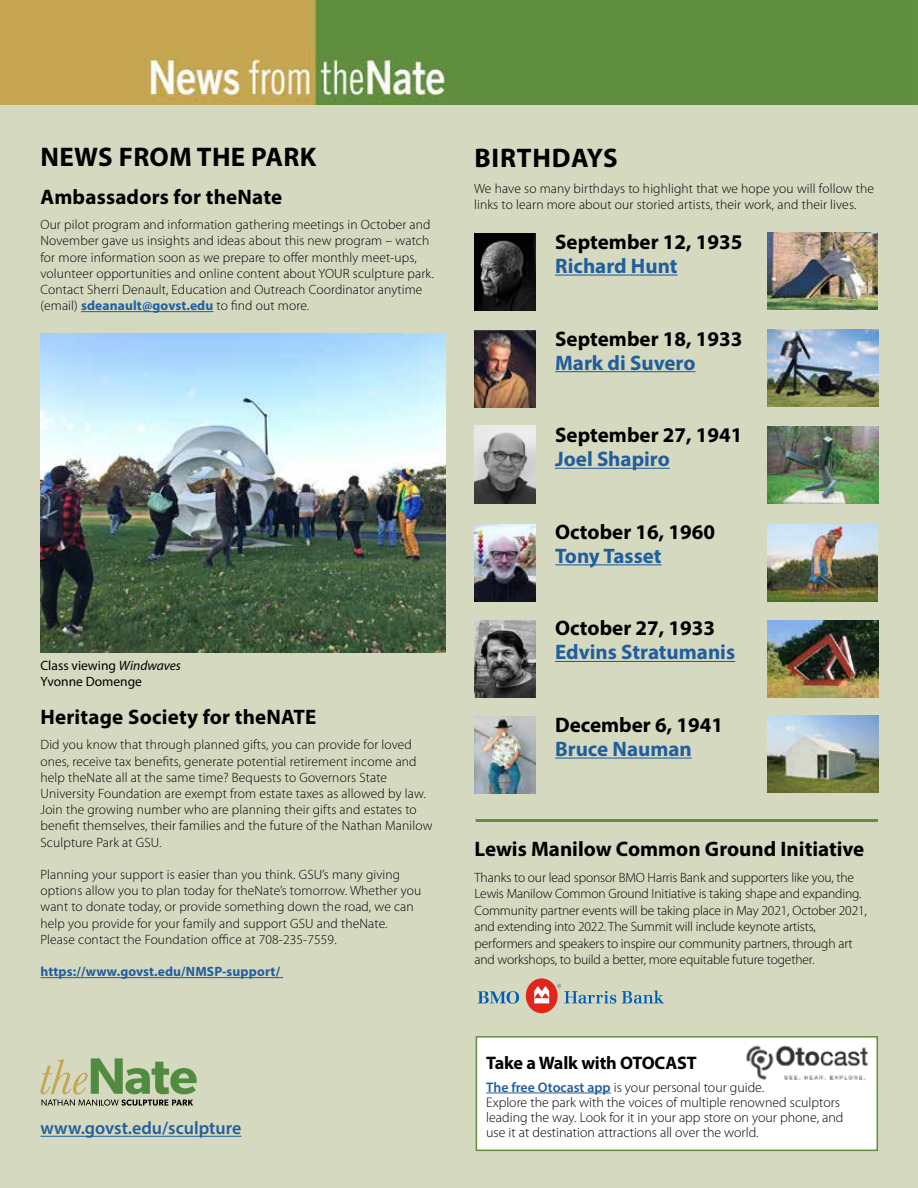
<style>
.page{position:relative;width:918px;height:1188px;background:#fff}
.page>*{position:absolute;margin:0;border:0;box-sizing:border-box;transform-origin:0 0}
.t1{font:700 27px "Myriad Pro";letter-spacing:.01em;color:#000}
.t2{font:700 27px "Myriad Pro";letter-spacing:.03em;color:#000}
.t3{font:700 21px "Myriad Pro";color:#000}
.t4{font:700 21px "Myriad Pro";color:#215e9e}
.t5{font:700 18.15px "Myriad Pro";letter-spacing:-.01em;color:#000}
.t6{font:600 18px "Myriad Pro";color:#215e9e}
.t7{font:300 13.95px/15.1px "Myriad Pro";color:#000}
.t8{font:300 13.5px/16.2px "Myriad Pro";letter-spacing:.01em;color:#000}
.t9{font:300 13.5px/16.5px "Myriad Pro";letter-spacing:-.01em;color:#000}
.t10{font:700 13.5px "Myriad Pro";letter-spacing:.01em;color:#215e9e}
.t11{font:13.5px/16.2px "Myriad Pro";color:#000}
.s1{font-weight:700;color:#215e9e}
.s2{font-style:italic}
.s3{font-weight:600;color:#215e9e}
</style>
<div class="page">
<div style="left:0;top:103px;width:918px;height:1085px;background:#d5d9c0"></div>
<hr style="left:81px;top:311px;width:133px;height:1px;background:#215e9e">
<hr style="left:40px;top:977px;width:243px;height:1px;background:#215e9e">
<img style="left:0;top:0;width:918px;height:105px">
<img style="left:40px;top:334px;width:406px;height:318px">
<hr style="left:555px;top:275px;width:123px;height:1px;background:#215e9e">
<hr style="left:555px;top:371px;width:141px;height:1px;background:#215e9e">
<hr style="left:555px;top:468px;width:115px;height:1px;background:#215e9e">
<hr style="left:555px;top:564px;width:107px;height:1px;background:#215e9e">
<hr style="left:555px;top:661px;width:180px;height:1px;background:#215e9e">
<hr style="left:555px;top:758px;width:137px;height:1px;background:#215e9e">
<img style="left:474px;top:234px;width:62px;height:77px">
<img style="left:767px;top:232px;width:111px;height:77px">
<img style="left:474px;top:331px;width:62px;height:77px">
<img style="left:474px;top:426px;width:62px;height:77px">
<img style="left:474px;top:524px;width:62px;height:78px">
<img style="left:474px;top:620px;width:62px;height:77px">
<img style="left:474px;top:716px;width:62px;height:77px">
<div style="left:476px;top:1036px;width:402px;height:115px;background:#fff;border:2px solid #628f3e"></div>
<img style="left:746px;top:1045px;width:122px;height:35px">
<hr style="left:486px;top:1093px;width:125px;height:1px;background:#215e9e">
<svg style="left:40px;top:1058px;width:157px;height:48px"></svg>
<hr style="left:40px;top:1136px;width:201px;height:1px;background:#215e9e">
<img style="left:768px;top:329px;width:110px;height:78px">
<img style="left:768px;top:427px;width:110px;height:77px">
<img style="left:767px;top:524px;width:111px;height:78px">
<img style="left:768px;top:620px;width:110px;height:77px">
<img style="left:768px;top:716px;width:110px;height:77px">
<svg style="left:478px;top:991px;width:41px;height:13px"></svg>
<div style="left:526px;top:978px;width:32px;height:35px;background:#e1251b;border-radius:50%"></div>
<svg style="left:534px;top:986px;width:15px;height:17px"></svg>
<svg style="left:622px;top:991px;width:42px;height:13px"></svg>
<svg style="left:557px;top:984px;width:59px;height:20px"></svg>
<hr style="left:476px;top:819px;width:402px;height:3px;background:#628f3e">
<h1 class="t1" style="left:40px;top:139px;width:277px">NEWS FROM THE PARK</h1>
<h2 class="t3" style="left:40px;top:183px;width:243px">Ambassadors for theNate</h2>
<p class="t8" style="left:40px;top:217px;width:395px">Our pilot program and information gathering meetings in October and November gave us insights and ideas about this new program – watch for more information soon as we prepare to offer monthly meet-ups, volunteer opportunities and online content about YOUR sculpture park.<br>Contact Sherri Denault, Education and Outreach Coordinator anytime (email) <span class="s1">sdeanault@govst.edu</span> to find out more.</p>
<p class="t11" style="left:40px;top:657px;width:142px">Class viewing <span class="s2">Windwaves<br></span>Yvonne Domenge</p>
<h2 class="t3" style="left:40px;top:704px;width:277px">Heritage Society for theNATE</h2>
<p class="t8" style="left:40px;top:737px;width:393px">Did you know that through planned gifts, you can provide for loved ones, receive tax benefits, generate potential retirement income and help theNate all at the same time? Bequests to Governors State University Foundation are exempt from estate taxes as allowed by law.<br>Join the growing number who are planning their gifts and estates to benefit themselves, their families and the future of the Nathan Manilow Sculpture Park at GSU.</p>
<p class="t8" style="left:40px;top:867px;width:382px">Planning your support is easier than you think. GSU’s many giving options allow you to plan today for theNate’s tomorrow. Whether you want to donate today, or provide something down the road, we can help you provide for your family and support GSU and theNate.<br>Please contact the Foundation office at 708-235-7559.</p>
<p class="t10" style="left:40px;top:963px;width:241px">https://www.govst.edu/NMSP-support/</p>
<h1 class="t2" style="left:474px;top:141px;width:145px">BIRTHDAYS</h1>
<p class="t8" style="left:474px;top:180px;width:402px">We have so many birthdays to highlight that we hope you will follow the links to learn more about our storied artists, their work, and their lives.</p>
<h2 class="t3" style="left:555px;top:228px;width:189px">September 12, 1935</h2>
<h2 class="t4" style="left:555px;top:252px;width:124px">Richard Hunt</h2>
<h2 class="t3" style="left:555px;top:325px;width:189px">September 18, 1933</h2>
<h2 class="t4" style="left:555px;top:349px;width:142px">Mark di Suvero</h2>
<h2 class="t3" style="left:555px;top:421px;width:189px">September 27, 1941</h2>
<h2 class="t4" style="left:555px;top:445px;width:116px">Joel Shapiro</h2>
<h2 class="t3" style="left:555px;top:518px;width:162px">October 16, 1960</h2>
<h2 class="t4" style="left:555px;top:542px;width:108px">Tony Tasset</h2>
<h2 class="t3" style="left:555px;top:615px;width:162px">October 27, 1933</h2>
<h2 class="t4" style="left:555px;top:639px;width:182px">Edvins Stratumanis</h2>
<h2 class="t3" style="left:555px;top:711px;width:170px">December 6, 1941</h2>
<h2 class="t4" style="left:555px;top:735px;width:138px">Bruce Nauman</h2>
<h2 class="t3" style="left:475px;top:836px;width:391px">Lewis Manilow Common Ground Initiative</h2>
<p class="t9" style="left:475px;top:869px;width:394px">Thanks to our lead sponsor BMO Harris Bank and supporters like you, the Lewis Manilow Common Ground Initiative is taking shape and expanding.<br>Community partner events will be taking place in May 2021, October 2021, and extending into 2022. The Summit will include keynote artists, performers and speakers to inspire our community partners, through art and workshops, to build a better, more equitable future together.</p>
<h3 class="t5" style="left:486px;top:1051px;width:212px">Take a Walk with OTOCAST</h3>
<p class="t7" style="left:486px;top:1080px;width:359px"><span class="s3">The free Otocast app</span> is your personal tour guide.<br>Explore the park with the voices of multiple renowned sculptors leading the way. Look for it in your app store on your phone, and</p>
<h3 class="t6" style="left:40px;top:1117px;width:202px">www.govst.edu/sculpture</h3>
<p class="t7" style="left:486px;top:1125px;width:274px">use it at destination attractions all over the world.</p>
</div>
